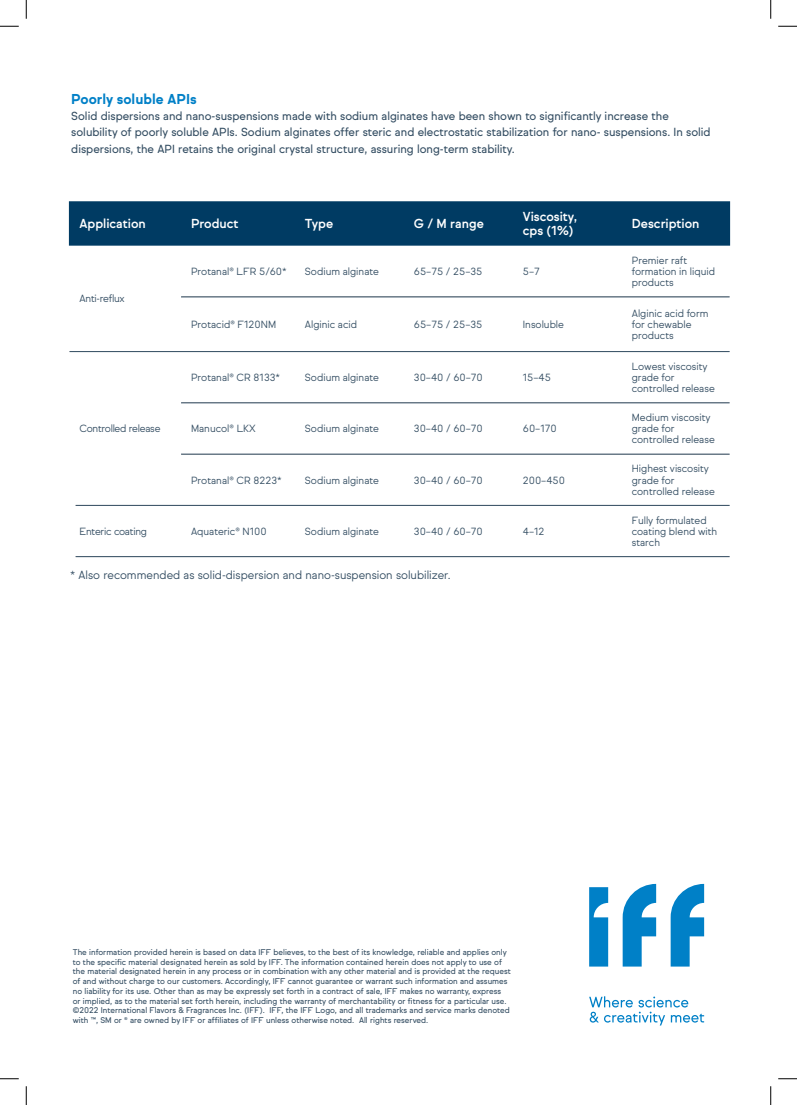
<style>
.page{position:relative;width:797px;height:1105px;background:#fff}
.page>*{position:absolute;margin:0;border:0;box-sizing:border-box;transform-origin:0 0}
.t1{font:700 13.75px "Sul Sans";color:#0080c7}
.t2{font:500 12.5px/13.8px "Sul Sans";color:#fff}
.t3{font:11.25px/16.2px "Sul Sans";color:#334d62}
.t4{font:300 11.25px "Sul Sans";color:#334d62}
.t5{font:300 10px/11.2px "Sul Sans";color:#334d62}
.t6{font:300 10px "Sul Sans";letter-spacing:-.025em;color:#334d62}
.t7{font:8px/9.8px "Sul Sans";color:#334d62}
</style>
<div class="page">
<svg style="left:589px;top:884px;width:115px;height:141px"></svg>
<div style="left:69px;top:201px;width:661px;height:45px;background:#003b63"></div>
<hr style="left:181px;top:297px;width:548px;height:1px;background:#334d62">
<hr style="left:70px;top:351px;width:659px;height:1px;background:#334d62">
<hr style="left:181px;top:402px;width:548px;height:1px;background:#334d62">
<hr style="left:181px;top:454px;width:548px;height:1px;background:#334d62">
<hr style="left:76px;top:505px;width:653px;height:1px;background:#334d62">
<hr style="left:76px;top:556px;width:653px;height:1px;background:#334d62">
<svg style="left:0;top:25px;width:19px;height:2px"></svg>
<svg style="left:778px;top:25px;width:19px;height:2px"></svg>
<svg style="left:0;top:1078px;width:19px;height:1px"></svg>
<svg style="left:778px;top:1078px;width:19px;height:1px"></svg>
<svg style="left:25px;top:0;width:2px;height:19px"></svg>
<svg style="left:25px;top:1086px;width:2px;height:19px"></svg>
<svg style="left:770px;top:0;width:1px;height:19px"></svg>
<svg style="left:770px;top:1086px;width:1px;height:19px"></svg>
<h1 class="t1" style="left:71px;top:91px;width:127px">Poorly soluble APIs</h1>
<p class="t3" style="left:71px;top:108px;width:641px">Solid dispersions and nano-suspensions made with sodium alginates have been shown to significantly increase the solubility of poorly soluble APIs. Sodium alginates offer steric and electrostatic stabilization for nano- suspensions. In solid dispersions, the API retains the original crystal structure, assuring long-term stability.</p>
<h2 class="t2" style="left:80px;top:217px;width:68px">Application</h2>
<h2 class="t2" style="left:191px;top:217px;width:49px">Product</h2>
<h2 class="t2" style="left:305px;top:217px;width:30px">Type</h2>
<h2 class="t2" style="left:414px;top:217px;width:71px">G / M range</h2>
<h2 class="t2" style="left:523px;top:210px;width:56px">Viscosity, cps (1%)</h2>
<h2 class="t2" style="left:631px;top:217px;width:69px">Description</h2>
<p class="t6" style="left:80px;top:293px;width:47px">Anti-reflux</p>
<p class="t6" style="left:80px;top:423px;width:82px">Controlled release</p>
<p class="t5" style="left:191px;top:266px;width:97px">Protanal® LFR 5/60*</p>
<p class="t5" style="left:305px;top:266px;width:76px">Sodium alginate</p>
<p class="t5" style="left:414px;top:266px;width:70px">65–75 / 25–35</p>
<p class="t5" style="left:523px;top:266px;width:19px">5–7</p>
<p class="t5" style="left:631px;top:255px;width:85px">Premier raft formation in liquid products</p>
<p class="t5" style="left:191px;top:319px;width:87px">Protacid® F120NM</p>
<p class="t5" style="left:305px;top:319px;width:54px">Alginic acid</p>
<p class="t5" style="left:414px;top:319px;width:70px">65–75 / 25–35</p>
<p class="t5" style="left:523px;top:319px;width:43px">Insoluble</p>
<p class="t5" style="left:631px;top:308px;width:78px">Alginic acid form for chewable products</p>
<p class="t5" style="left:191px;top:372px;width:91px">Protanal® CR 8133*</p>
<p class="t5" style="left:305px;top:372px;width:76px">Sodium alginate</p>
<p class="t5" style="left:414px;top:372px;width:71px">30–40 / 60–70</p>
<p class="t5" style="left:523px;top:372px;width:30px">15–45</p>
<p class="t5" style="left:631px;top:360px;width:85px">Lowest viscosity grade for controlled release</p>
<p class="t5" style="left:191px;top:423px;width:66px">Manucol® LKX</p>
<p class="t5" style="left:305px;top:423px;width:76px">Sodium alginate</p>
<p class="t5" style="left:414px;top:423px;width:71px">30–40 / 60–70</p>
<p class="t5" style="left:523px;top:423px;width:35px">60–170</p>
<p class="t5" style="left:631px;top:412px;width:85px">Medium viscosity grade for controlled release</p>
<p class="t5" style="left:191px;top:474px;width:92px">Protanal® CR 8223*</p>
<p class="t5" style="left:305px;top:474px;width:76px">Sodium alginate</p>
<p class="t5" style="left:414px;top:474px;width:71px">30–40 / 60–70</p>
<p class="t5" style="left:523px;top:474px;width:44px">200–450</p>
<p class="t5" style="left:631px;top:463px;width:85px">Highest viscosity grade for controlled release</p>
<p class="t6" style="left:80px;top:525px;width:69px">Enteric coating</p>
<p class="t5" style="left:191px;top:526px;width:77px">Aquateric® N100</p>
<p class="t5" style="left:305px;top:526px;width:76px">Sodium alginate</p>
<p class="t5" style="left:414px;top:526px;width:71px">30–40 / 60–70</p>
<p class="t5" style="left:523px;top:526px;width:23px">4–12</p>
<p class="t5" style="left:631px;top:514px;width:87px">Fully formulated coating blend with starch</p>
<h3 class="t4" style="left:70px;top:569px;width:382px">* Also recommended as solid-dispersion and nano-suspension solubilizer.</h3>
<p class="t7" style="left:73px;top:947px;width:439px">The information provided herein is based on data IFF believes, to the best of its knowledge, reliable and applies only to the specific material designated herein as sold by IFF. The information contained herein does not apply to use of the material designated herein in any process or in combination with any other material and is provided at the request of and without charge to our customers. Accordingly, IFF cannot guarantee or warrant such information and assumes no liability for its use. Other than as may be expressly set forth in a contract of sale, IFF makes no warranty, express or implied, as to the material set forth herein, including the warranty of merchantability or fitness for a particular use. ©2022 International Flavors &amp; Fragrances Inc. (IFF). IFF, the IFF Logo, and all trademarks and service marks denoted with ™, SM or ® are owned by IFF or affiliates of IFF unless otherwise noted. All rights reserved.</p>
</div>
